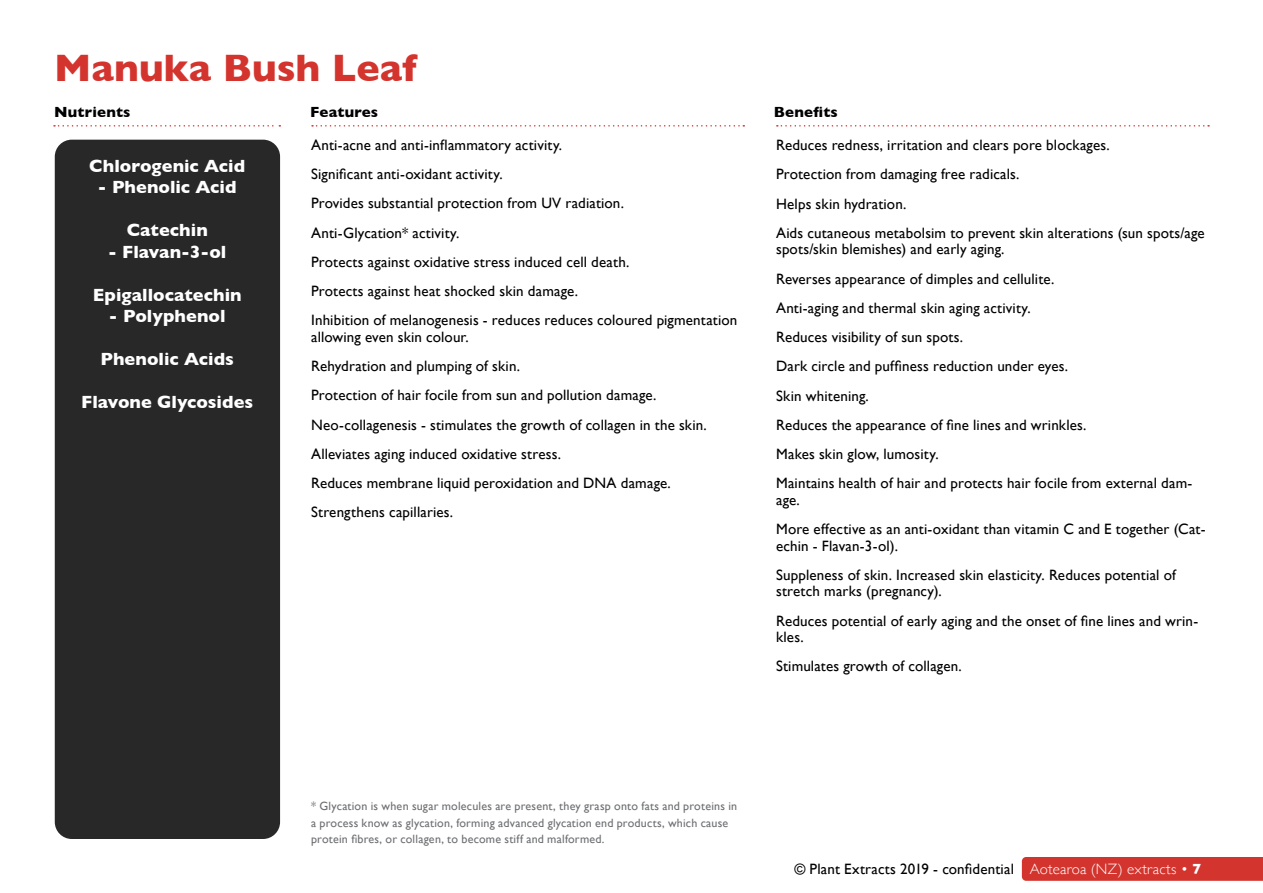
<style>
.page{position:relative;width:1263px;height:893px;background:#fff}
.page>*{position:absolute;margin:0;border:0;box-sizing:border-box;transform-origin:0 0}
.t1{font:700 39px "Gill Sans";color:#d4342e}
.t2{font:700 18px "Gill Sans";color:#fff}
.t3{font:15px/29.2px "Gill Sans";letter-spacing:.01em;color:#000}
.t4{font:700 15px "Gill Sans";letter-spacing:.01em;color:#000}
.t5{font:12px/16.5px "Gill Sans";letter-spacing:.015em;color:#6d6e71}
.s1{font-weight:300;color:#fff}
.s2{font-weight:700;color:#fff}
</style>
<div class="page">
<div style="left:55px;top:140px;width:225px;height:699px;background:#292829;border-radius:17px"></div>
<div style="left:1022px;top:857px;width:241px;height:24px;background:#d4342e"></div>
<svg style="left:54px;top:125px;width:226px;height:2px"></svg>
<svg style="left:312px;top:125px;width:432px;height:2px"></svg>
<svg style="left:777px;top:125px;width:432px;height:2px"></svg>
<h1 class="t1" style="left:54px;top:37px;width:364px">Manuka Bush Leaf</h1>
<p class="t4" style="left:54px;top:100px;width:78px">Nutrients</p>
<p class="t4" style="left:310px;top:100px;width:70px">Features</p>
<p class="t4" style="left:774px;top:100px;width:65px">Benefits</p>
<p class="t2" style="left:89px;top:151px;width:158px">Chlorogenic Acid</p>
<p class="t2" style="left:98px;top:173px;width:140px">- Phenolic Acid</p>
<p class="t2" style="left:127px;top:216px;width:83px">Catechin</p>
<p class="t2" style="left:108px;top:238px;width:120px">- Flavan-3-ol</p>
<p class="t2" style="left:93px;top:280px;width:150px">Epigallocatechin</p>
<p class="t2" style="left:109px;top:302px;width:118px">- Polyphenol</p>
<p class="t2" style="left:101px;top:345px;width:135px">Phenolic Acids</p>
<p class="t2" style="left:81px;top:388px;width:173px">Flavone Glycosides</p>
<p class="t3" style="left:311px;top:130px;width:428px">Anti-acne and anti-inflammatory activity.<br>Significant anti-oxidant activity.<br>Provides substantial protection from UV radiation.<br>Anti-Glycation* activity.<br>Protects against oxidative stress induced cell death.<br>Protects against heat shocked skin damage.<br>Inhibition of melanogenesis - reduces reduces coloured pigmentation</p>
<p class="t3" style="left:311px;top:322px;width:397px">allowing even skin colour.<br>Rehydration and plumping of skin.<br>Protection of hair focile from sun and pollution damage.<br>Neo-collagenesis - stimulates the growth of collagen in the skin.<br>Alleviates aging induced oxidative stress.<br>Reduces membrane liquid peroxidation and DNA damage.<br>Strengthens capillaries.</p>
<p class="t3" style="left:776px;top:130px;width:430px">Reduces redness, irritation and clears pore blockages.<br>Protection from damaging free radicals.<br>Helps skin hydration.<br>Aids cutaneous metabolsim to prevent skin alterations (sun spots/age</p>
<p class="t3" style="left:776px;top:234px;width:418px">spots/skin blemishes) and early aging.<br>Reverses appearance of dimples and cellulite.<br>Anti-aging and thermal skin aging activity.<br>Reduces visibility of sun spots.<br>Dark circle and puffiness reduction under eyes.<br>Skin whitening.<br>Reduces the appearance of fine lines and wrinkles.<br>Makes skin glow, lumosity.<br>Maintains health of hair and protects hair focile from external dam-</p>
<p class="t3" style="left:776px;top:485px;width:431px">age.<br>More effective as an anti-oxidant than vitamin C and E together (Cat-</p>
<p class="t3" style="left:776px;top:531px;width:401px">echin - Flavan-3-ol).<br>Suppleness of skin. Increased skin elasticity. Reduces potential of</p>
<p class="t3" style="left:776px;top:576px;width:424px">stretch marks (pregnancy).<br>Reduces potential of early aging and the onset of fine lines and wrin-</p>
<p class="t3" style="left:776px;top:622px;width:187px">kles.<br>Stimulates growth of collagen.</p>
<p class="t5" style="left:311px;top:798px;width:427px">* Glycation is when sugar molecules are present, they grasp onto fats and proteins in a process know as glycation, forming advanced glycation end products, which cause protein fibres, or collagen, to become stiff and malformed.</p>
<p class="t3" style="left:794px;top:854px;width:408px">© Plant Extracts 2019 - confidential <span class="s1">Aotearoa (NZ) extracts •</span> <span class="s2">7</span></p>
</div>
